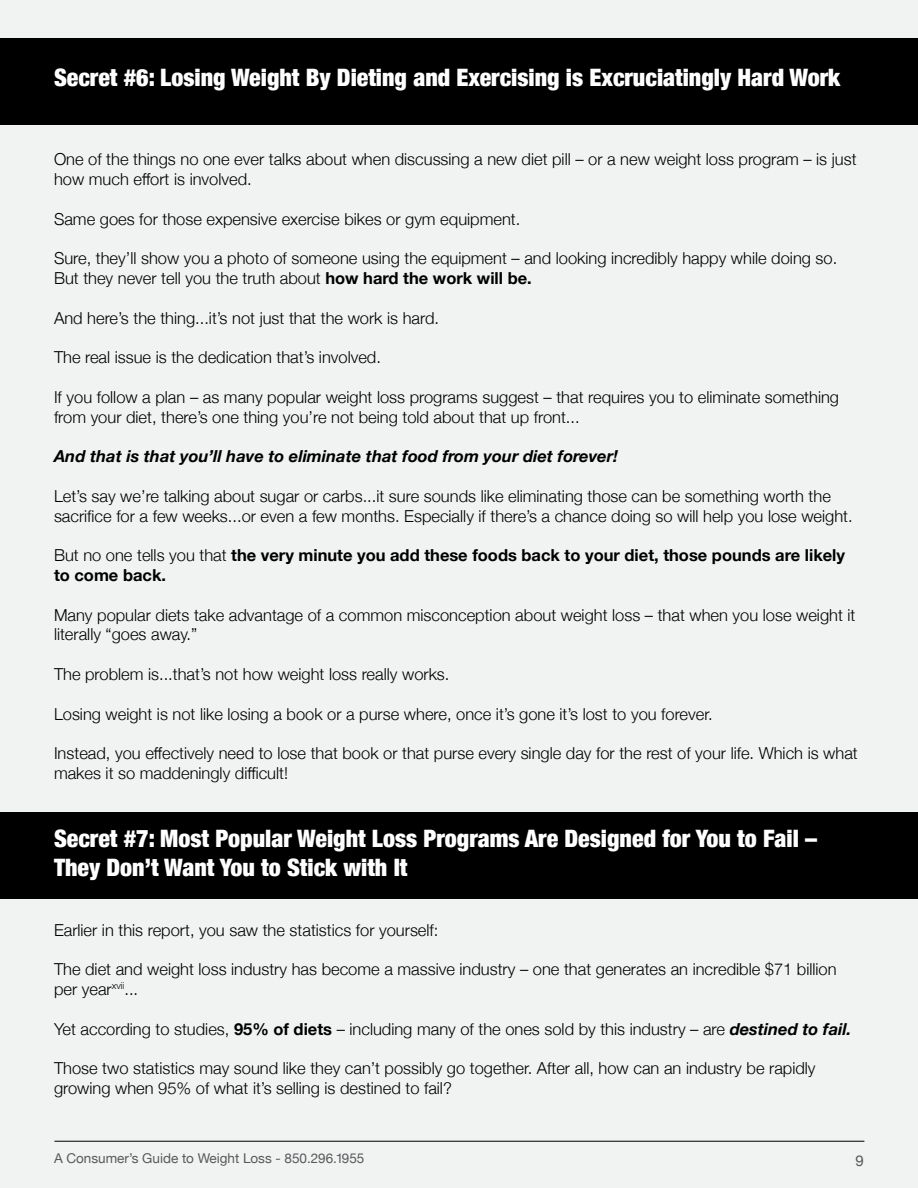
<style>
.page{position:relative;width:918px;height:1188px;background:#f1f2f2}
.page>*{position:absolute;margin:0;border:0;box-sizing:border-box;transform-origin:0 0}
.t1{font:900 condensed 24px/28.8px "Helvetica Neue";color:#fff}
.t2{font:300 16.5px/19.8px "Helvetica Neue";color:#000}
.t3{font:700 16.5px/19.8px "Helvetica Neue";color:#000}
.t4{font:italic 700 16.5px "Helvetica Neue";color:#000}
.t5{font:15px "Helvetica Neue";color:#58595b}
.t6{font:13.5px "Helvetica Neue";color:#58595b}
.s1{font-weight:700}
.s2{font-weight:300}
.s3{font-weight:700;font-style:italic}
</style>
<div class="page">
<div style="left:0;top:812px;width:918px;height:87px;background:#000"></div>
<div style="left:0;top:38px;width:918px;height:87px;background:#000"></div>
<hr style="left:54px;top:1141px;width:810px;height:1px;background:#000">
<h1 class="t1" style="left:54px;top:65px;width:788px">Secret #6: Losing Weight By Dieting and Exercising is Excruciatingly Hard Work</h1>
<p class="t2" style="left:54px;top:150px;width:804px">One of the things no one ever talks about when discussing a new diet pill – or a new weight loss program – is just how much effort is involved.</p>
<p class="t2" style="left:54px;top:210px;width:468px">Same goes for those expensive exercise bikes or gym equipment.</p>
<p class="t2" style="left:54px;top:249px;width:785px">Sure, they’ll show you a photo of someone using the equipment – and looking incredibly happy while doing so.<br>But they never tell you the truth about <span class="s1">how hard the work will be.</span></p>
<p class="t2" style="left:54px;top:309px;width:387px">And here’s the thing...it’s not just that the work is hard.</p>
<p class="t2" style="left:54px;top:348px;width:329px">The real issue is the dedication that’s involved.</p>
<p class="t2" style="left:54px;top:388px;width:787px">If you follow a plan – as many popular weight loss programs suggest – that requires you to eliminate something from your diet, there’s one thing you’re not being told about that up front...</p>
<p class="t4" style="left:54px;top:450px;width:566px">And that is that you’ll have to eliminate that food from your diet forever!</p>
<p class="t2" style="left:54px;top:487px;width:800px">Let’s say we’re talking about sugar or carbs...it sure sounds like eliminating those can be something worth the sacrifice for a few weeks...or even a few months. Especially if there’s a chance doing so will help you lose weight.</p>
<p class="t3" style="left:54px;top:546px;width:793px"><span class="s2">But no one tells you that</span> the very minute you add these foods back to your diet, those pounds are likely to come back.</p>
<p class="t2" style="left:54px;top:606px;width:803px">Many popular diets take advantage of a common misconception about weight loss – that when you lose weight it literally “goes away.”</p>
<p class="t2" style="left:54px;top:665px;width:397px">The problem is...that’s not how weight loss really works.</p>
<p class="t2" style="left:54px;top:705px;width:660px">Losing weight is not like losing a book or a purse where, once it’s gone it’s lost to you forever.</p>
<p class="t2" style="left:54px;top:742px;width:805px">Instead, you effectively need to lose that book or that purse every single day for the rest of your life. Which is what makes it so maddeningly difficult!</p>
<h1 class="t1" style="left:54px;top:826px;width:765px">Secret #7: Most Popular Weight Loss Programs Are Designed for You to Fail –<br>They Don’t Want You to Stick with It</h1>
<p class="t2" style="left:54px;top:921px;width:386px">Earlier in this report, you saw the statistics for yourself:</p>
<p class="t2" style="left:54px;top:960px;width:784px">The diet and weight loss industry has become a massive industry – one that generates an incredible $71 billion per year<sup>xvii</sup>...</p>
<p class="t2" style="left:54px;top:1020px;width:799px">Yet according to studies, <span class="s1">95% of diets</span> – including many of the ones sold by this industry – are <span class="s3">destined to fail.</span></p>
<p class="t2" style="left:54px;top:1059px;width:763px">Those two statistics may sound like they can’t possibly go together. After all, how can an industry be rapidly growing when 95% of what it’s selling is destined to fail?</p>
<p class="t6" style="left:54px;top:1153px;width:312px">A Consumer’s Guide to Weight Loss - 850.296.1955</p>
<p class="t5" style="left:856px;top:1152px;width:10px">9</p>
</div>
